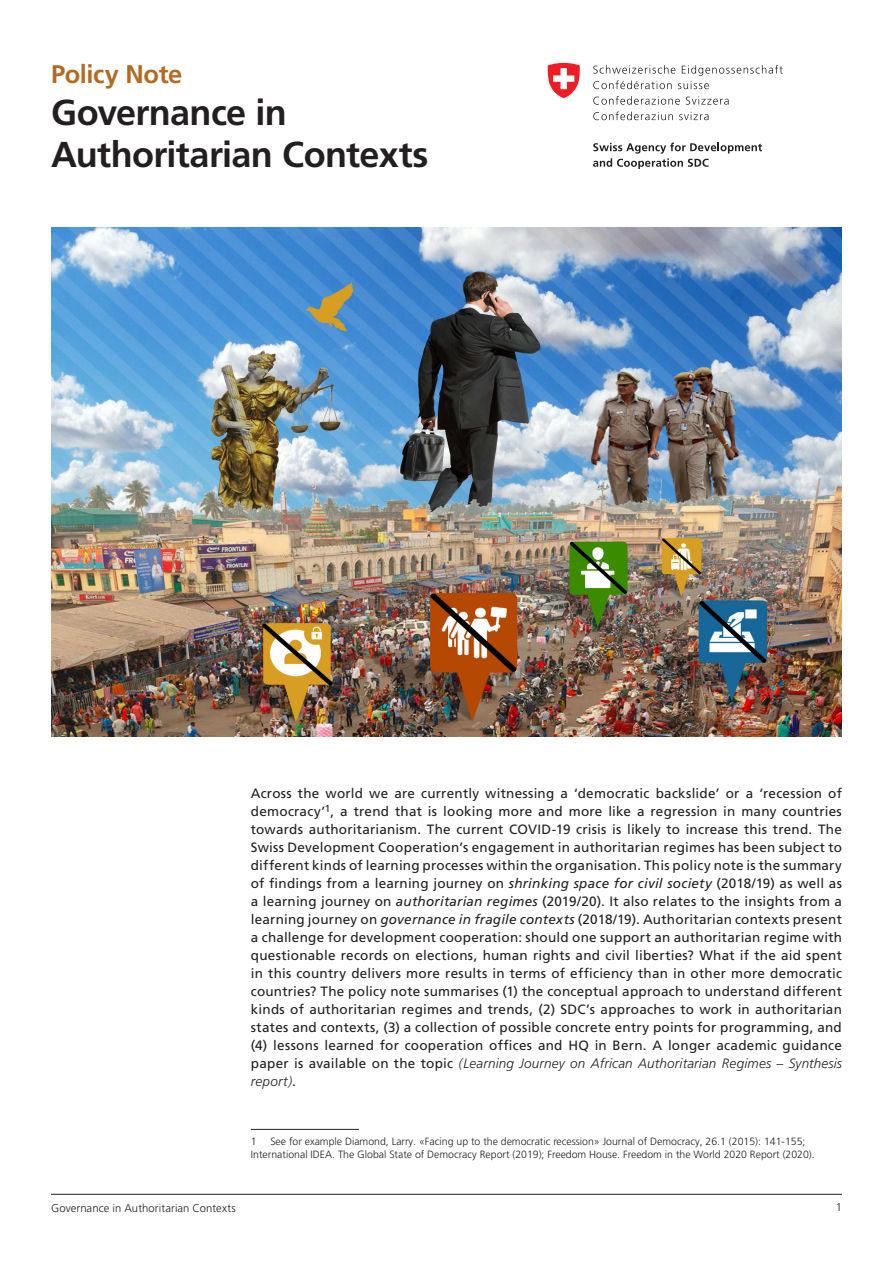
<style>
.page{position:relative;width:893px;height:1263px;background:#fff}
.page>*{position:absolute;margin:0;border:0;box-sizing:border-box;transform-origin:0 0}
.Haupttitel{font:700 36px/42px "Frutiger LT Pro";letter-spacing:-.02em;color:#231f20}
.Haupttitel-2{font:700 25.5px "Frutiger LT Pro";letter-spacing:-.015em;color:#b26b23}
.Lead{font:13.5px/18px "Frutiger LT Pro";letter-spacing:.02em;color:#231f20;text-align:justify}
.t1{font:300 11.25px "Frutiger LT Pro";letter-spacing:.01em;color:#231f20}
.t2{font:300 11.25px "Frutiger LT";color:#231f20}
._5_Footnote_Text{font:300 10.5px/12.6px "Frutiger LT Pro";color:#231f20}
.s1{font-style:italic}
.s2{font-weight:300;font-style:italic}
</style>
<div class="page">
<img style="left:51px;top:228px;width:791px;height:509px">
<hr style="left:51px;top:1194px;width:791px;height:1px;background:#231f20">
<svg style="left:593px;top:65px;width:190px;height:24px"></svg>
<svg style="left:593px;top:96px;width:87px;height:9px"></svg>
<svg style="left:686px;top:96px;width:43px;height:9px"></svg>
<svg style="left:593px;top:112px;width:80px;height:8px"></svg>
<svg style="left:679px;top:112px;width:30px;height:8px"></svg>
<svg style="left:593px;top:143px;width:169px;height:26px"></svg>
<svg style="left:548px;top:63px;width:32px;height:35px"></svg>
<hr style="left:251px;top:1129px;width:108px;height:1px;background:#231f20">
<p class="Haupttitel-2" style="left:51px;top:59px;width:133px">Policy Note</p>
<p class="Haupttitel" style="left:51px;top:92px;width:379px">Governance in<br>Authoritarian Contexts</p>
<p class="Lead" style="left:251px;top:784px;width:593px">Across the world we are currently witnessing a ‘democratic backslide’ or a ‘recession of democracy’<sup>1</sup>, a trend that is looking more and more like a regression in many countries towards authoritarianism. The current COVID-19 crisis is likely to increase this trend. The Swiss Development Cooperation’s engagement in authoritarian regimes has been subject to different kinds of learning processes within the organisation. This policy note is the summary of findings from a learning journey on <span class="s1">shrinking space for civil society</span> (2018/19) as well as a learning journey on <span class="s1">authoritarian regimes</span> (2019/20). It also relates to the insights from a learning journey on <span class="s1">governance in fragile contexts</span> (2018/19). Authoritarian contexts present a challenge for development cooperation: should one support an authoritarian regime with questionable records on elections, human rights and civil liberties? What if the aid spent in this country delivers more results in terms of efficiency than in other more democratic countries? The policy note summarises (1) the conceptual approach to understand different kinds of authoritarian regimes and trends, (2) SDC’s approaches to work in authoritarian states and contexts, (3) a collection of possible concrete entry points for programming, and (4) lessons learned for cooperation offices and HQ in Bern. A longer academic guidance paper is available on the topic <span class="s2">(Learning Journey on African Authoritarian Regimes – Synthesis report)</span>.</p>
<p class="_5_Footnote_Text" style="left:251px;top:1135px;width:565px;text-indent:19px">See for example Diamond, Larry. «Facing up to the democratic recession» Journal of Democracy, 26.1 (2015): 141-155;<br>International IDEA. The Global State of Democracy Report (2019); Freedom House. Freedom in the World 2020 Report (2020).</p>
<p class="_5_Footnote_Text" style="left:251px;top:1135px;width:7px">1</p>
<p class="t1" style="left:51px;top:1201px;width:186px">Governance in Authoritarian Contexts</p>
<p class="t2" style="left:836px;top:1201px;width:8px">1</p>
</div>
